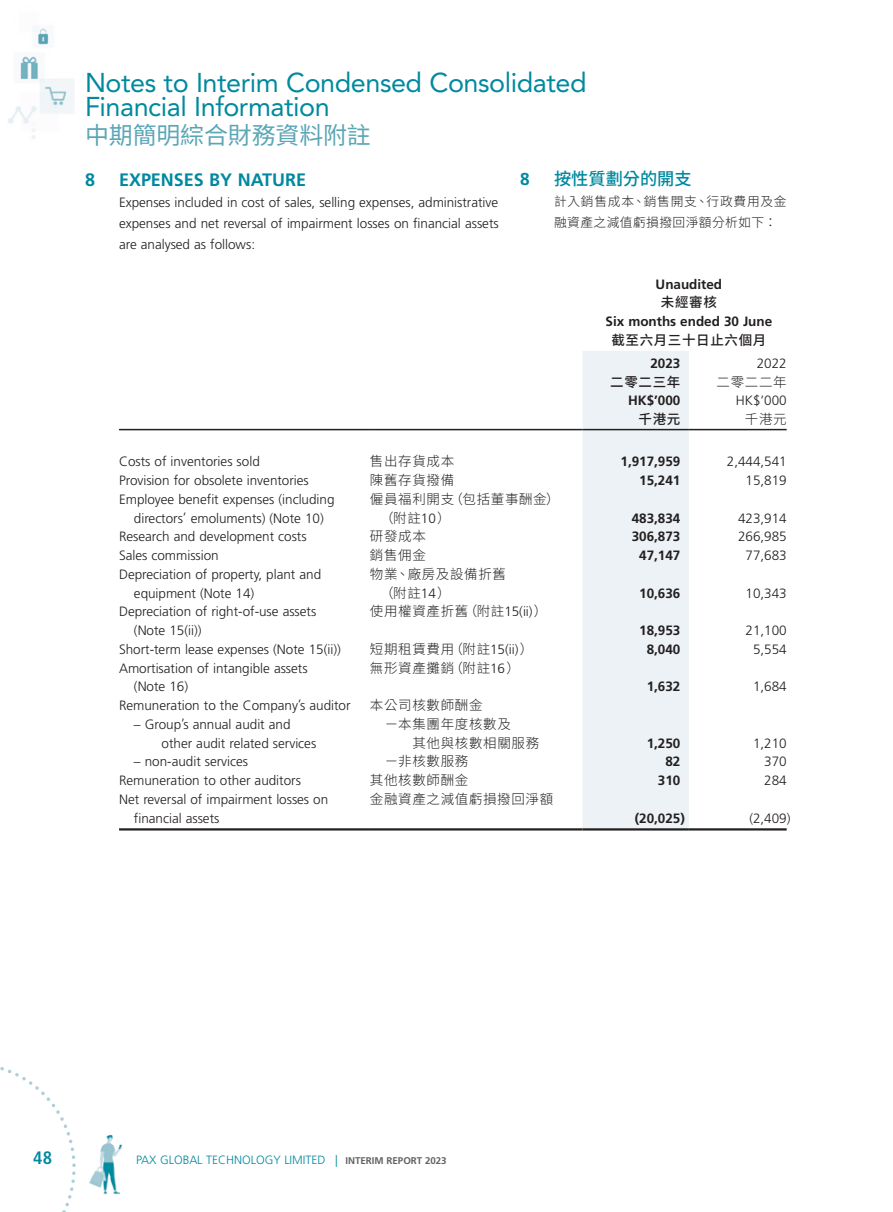
<style>
.page{position:relative;width:893px;height:1212px;background:#fff}
.page>*{position:absolute;margin:0;border:0;box-sizing:border-box;transform-origin:0 0}
.t1{font:27px/24px "Avenir LT Std";letter-spacing:-.015em;color:#00899f}
.t2{font:24px "Source Han Sans TC";letter-spacing:-.01em;color:#5ba6b6}
.Heading_1{font:700 18px "Frutiger LT Std";color:#00899f}
.t3{font:700 condensed 18px "Frutiger LT Std";color:#00899f}
.C_Heading_1{font:500 17.25px "Source Han Sans TC";color:#00899f}
.C_Heading_1-2{font:700 17.25px "Frutiger LT Std";color:#00899f}
.Body_Text{font:300 13.5px/18.8px "Frutiger LT Std";color:#231f20}
.Body_Text-2{font:300 13.5px/18.8px "Source Han Sans TC";letter-spacing:.05em;color:#231f20}
.Body_Text-3{font:700 13.5px "Frutiger LT Std";color:#231f20}
.Body_Text-4{font:500 13.5px "Source Han Sans TC";letter-spacing:.05em;color:#231f20}
.C_Body_Text{font:300 12.75px/21px "Source Han Sans TC";letter-spacing:.035em;color:#231f20}
.t4{font:300 12px "Frutiger LT Std";color:#00899f}
.s1{font-family:"Frutiger LT Std"}
.s2{font-weight:700;font-size:9.75px;color:#636366}
</style>
<div class="page">
<img style="left:8px;top:28px;width:66px;height:111px">
<img style="left:89px;top:1134px;width:34px;height:61px">
<svg style="left:0;top:1067px;width:76px;height:145px"></svg>
<div style="left:583px;top:351px;width:106px;height:477px;background:#ecf2f5"></div>
<hr style="left:119px;top:429px;width:251px;height:1px;background:#231f20">
<hr style="left:370px;top:429px;width:213px;height:1px;background:#231f20">
<hr style="left:583px;top:429px;width:106px;height:1px;background:#231f20">
<hr style="left:689px;top:429px;width:98px;height:1px;background:#231f20">
<hr style="left:119px;top:828px;width:251px;height:2px;background:#231f20">
<hr style="left:370px;top:828px;width:213px;height:2px;background:#231f20">
<hr style="left:583px;top:828px;width:106px;height:2px;background:#231f20">
<hr style="left:689px;top:828px;width:98px;height:2px;background:#231f20">
<h1 class="t1" style="left:85px;top:71px;width:503px">Notes to Interim Condensed Consolidated<br>Financial Information</h1>
<h2 class="t2" style="left:85px;top:122px;width:287px">中期簡明綜合財務資料附註</h2>
<p class="C_Heading_1-2" style="left:520px;top:169px;width:11px">8</p>
<p class="C_Heading_1" style="left:554px;top:169px;width:139px">按性質劃分的開支</p>
<p class="C_Body_Text" style="left:554px;top:191px;width:234px">計入銷售成本、銷售開支、行政費用及金融資產之減值虧損撥回淨額分析如下：</p>
<p class="Heading_1" style="left:85px;top:169px;width:12px">8</p>
<p class="Heading_1" style="left:119px;top:169px;width:189px">EXPENSES BY NATURE</p>
<p class="Body_Text" style="left:119px;top:192px;width:381px;line-height:21px;text-align:justify">Expenses included in cost of sales, selling expenses, administrative expenses and net reversal of impairment losses on financial assets are analysed as follows:</p>
<p class="Body_Text-3" style="left:656px;top:276px;width:68px">Unaudited</p>
<p class="Body_Text-4" style="left:661px;top:295px;width:57px">未經審核</p>
<p class="Body_Text-3" style="left:606px;top:314px;width:168px">Six months ended 30 June</p>
<p class="Body_Text-4" style="left:611px;top:332px;width:156px">截至六月三十日止六個月</p>
<p class="Body_Text-3" style="left:650px;top:355px;width:31px">2023</p>
<p class="Body_Text" style="left:757px;top:354px;width:31px">2022</p>
<p class="Body_Text-4" style="left:610px;top:374px;width:72px">二零二三年</p>
<p class="Body_Text-2" style="left:717px;top:373px;width:72px">二零二二年</p>
<p class="Body_Text-3" style="left:628px;top:393px;width:54px">HK$’000</p>
<p class="Body_Text" style="left:736px;top:392px;width:52px">HK$’000</p>
<p class="Body_Text-4" style="left:639px;top:412px;width:43px">千港元</p>
<p class="Body_Text-2" style="left:745px;top:410px;width:43px">千港元</p>
<p class="Body_Text" style="left:119px;top:452px;width:142px">Costs of inventories sold</p>
<p class="Body_Text-2" style="left:370px;top:452px;width:86px">售出存貨成本</p>
<p class="Body_Text-3" style="left:621px;top:454px;width:61px">1,917,959</p>
<p class="Body_Text" style="left:727px;top:452px;width:61px">2,444,541</p>
<p class="Body_Text" style="left:119px;top:471px;width:191px">Provision for obsolete inventories</p>
<p class="Body_Text-2" style="left:370px;top:471px;width:86px">陳舊存貨撥備</p>
<p class="Body_Text-3" style="left:639px;top:472px;width:43px">15,241</p>
<p class="Body_Text" style="left:745px;top:471px;width:43px">15,819</p>
<p class="Body_Text" style="left:119px;top:490px;width:217px;text-align:center">Employee benefit expenses (including directors’ emoluments) (Note 10)</p>
<p class="Body_Text-2" style="left:380px;top:490px;width:181px;text-indent:-10px">僱員福利開支（包括董事酬金）（附註<span class="s1">10</span>）</p>
<p class="Body_Text-3" style="left:632px;top:510px;width:50px">483,834</p>
<p class="Body_Text" style="left:738px;top:509px;width:50px">423,914</p>
<p class="Body_Text" style="left:119px;top:527px;width:189px">Research and development costs</p>
<p class="Body_Text-2" style="left:370px;top:527px;width:57px">研發成本</p>
<p class="Body_Text-3" style="left:632px;top:529px;width:50px">306,873</p>
<p class="Body_Text" style="left:738px;top:527px;width:50px">266,985</p>
<p class="Body_Text" style="left:119px;top:546px;width:101px">Sales commission</p>
<p class="Body_Text-2" style="left:370px;top:546px;width:57px">銷售佣金</p>
<p class="Body_Text-3" style="left:639px;top:547px;width:43px">47,147</p>
<p class="Body_Text" style="left:745px;top:546px;width:43px">77,683</p>
<p class="Body_Text" style="left:134px;top:565px;width:189px;text-indent:-15px">Depreciation of property, plant and equipment (Note 14)</p>
<p class="Body_Text-2" style="left:380px;top:565px;width:127px;text-indent:-10px">物業、廠房及設備折舊（附註<span class="s1">14</span>）</p>
<p class="Body_Text-3" style="left:639px;top:585px;width:43px">10,636</p>
<p class="Body_Text" style="left:745px;top:584px;width:43px">10,343</p>
<p class="Body_Text" style="left:134px;top:602px;width:184px;text-indent:-15px">Depreciation of right-of-use assets (Note 15(ii))</p>
<p class="Body_Text-2" style="left:370px;top:602px;width:179px">使用權資產折舊（附註<span class="s1">15(ii)</span>）</p>
<p class="Body_Text-3" style="left:639px;top:622px;width:43px">18,953</p>
<p class="Body_Text" style="left:745px;top:621px;width:43px">21,100</p>
<p class="Body_Text" style="left:119px;top:640px;width:223px">Short-term lease expenses (Note 15(ii))</p>
<p class="Body_Text-2" style="left:370px;top:640px;width:165px">短期租賃費用（附註<span class="s1">15(ii)</span>）</p>
<p class="Body_Text-3" style="left:647px;top:641px;width:35px">8,040</p>
<p class="Body_Text" style="left:753px;top:640px;width:35px">5,554</p>
<p class="Body_Text" style="left:134px;top:659px;width:175px;text-indent:-15px">Amortisation of intangible assets (Note 16)</p>
<p class="Body_Text-2" style="left:370px;top:658px;width:151px">無形資產攤銷（附註<span class="s1">16</span>）</p>
<p class="Body_Text-3" style="left:647px;top:679px;width:35px">1,632</p>
<p class="Body_Text" style="left:753px;top:677px;width:35px">1,684</p>
<p class="Body_Text" style="left:119px;top:696px;width:233px">Remuneration to the Company’s auditor</p>
<p class="Body_Text-2" style="left:370px;top:696px;width:114px">本公司核數師酬金</p>
<p class="Body_Text" style="left:162px;top:715px;width:156px;text-indent:-28px">– Group’s annual audit and other audit related services</p>
<p class="Body_Text-2" style="left:412px;top:715px;width:128px;text-indent:-28px">－本集團年度核數及<br>其他與核數相關服務</p>
<p class="Body_Text-3" style="left:647px;top:735px;width:35px">1,250</p>
<p class="Body_Text" style="left:753px;top:734px;width:35px">1,210</p>
<p class="Body_Text" style="left:134px;top:752px;width:116px">– non-audit services</p>
<p class="Body_Text-2" style="left:385px;top:752px;width:85px">－非核數服務</p>
<p class="Body_Text-3" style="left:665px;top:754px;width:16px">82</p>
<p class="Body_Text" style="left:764px;top:752px;width:24px">370</p>
<p class="Body_Text" style="left:119px;top:771px;width:183px">Remuneration to other auditors</p>
<p class="Body_Text-2" style="left:370px;top:771px;width:100px">其他核數師酬金</p>
<p class="Body_Text-3" style="left:658px;top:772px;width:24px">310</p>
<p class="Body_Text" style="left:764px;top:771px;width:24px">284</p>
<p class="Body_Text" style="left:134px;top:790px;width:196px;text-indent:-15px">Net reversal of impairment losses on financial assets</p>
<p class="Body_Text-2" style="left:370px;top:790px;width:185px">金融資產之減值虧損撥回淨額</p>
<p class="Body_Text-3" style="left:635px;top:810px;width:52px">(20,025)</p>
<p class="Body_Text" style="left:749px;top:809px;width:43px">(2,409)</p>
<h3 class="t3" style="left:33px;top:1147px;width:21px">48</h3>
<p class="t4" style="left:136px;top:1153px;width:312px">PAX GLOBAL TECHNOLOGY LIMITED | <span class="s2">INTERIM REPORT 2023</span></p>
</div>
